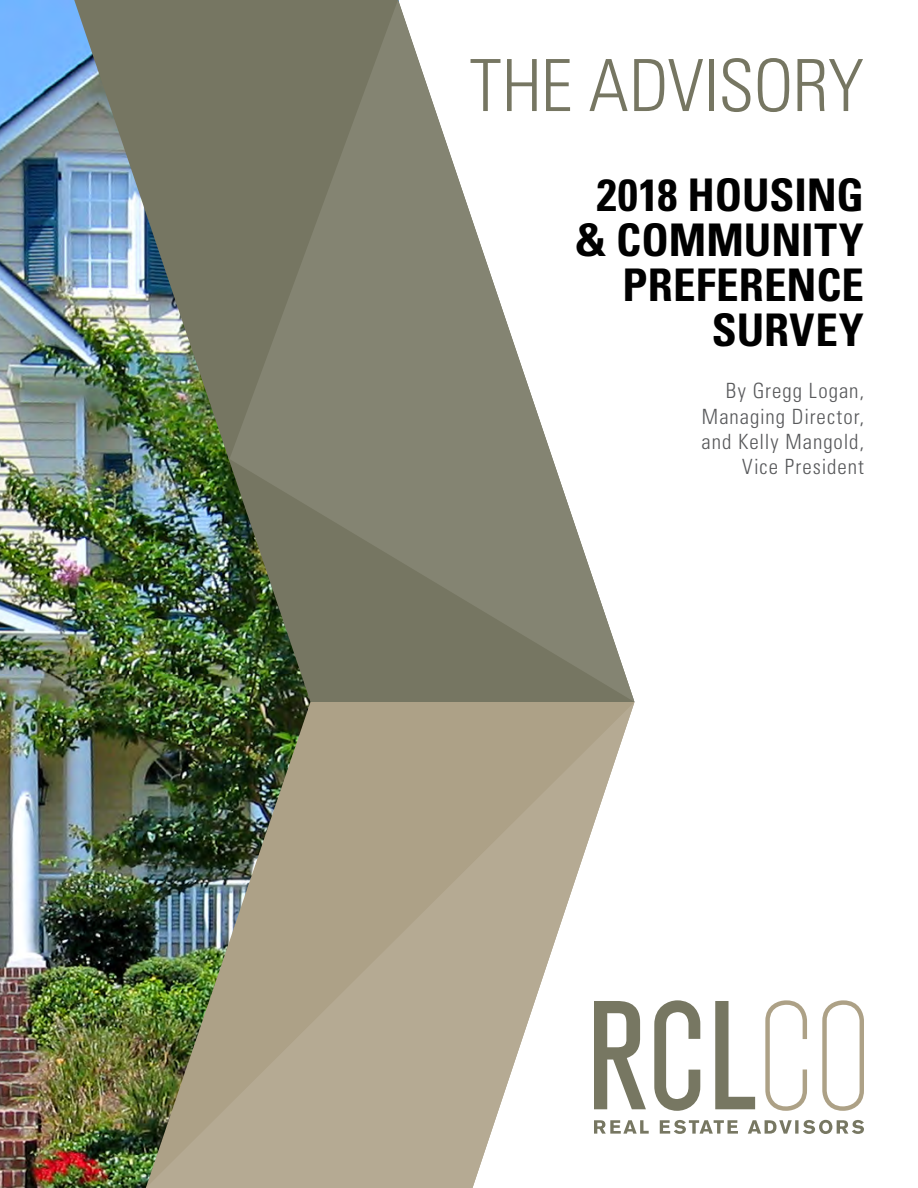
<style>
.page{position:relative;width:918px;height:1188px;background:#fff}
.page>*{position:absolute;margin:0;border:0;box-sizing:border-box;transform-origin:0 0}
.t1{font:300 condensed 72px "Univers";letter-spacing:-.01em;color:#767662}
.t2{font:700 condensed 45px/45px "Univers";color:#000;text-align:right}
.t3{font:300 condensed 21px/25.2px "Univers";letter-spacing:.045em;color:#58595b;text-align:right}
</style>
<div class="page">
<svg style="left:634px;top:1120px;width:230px;height:14px"></svg>
<svg style="left:822px;top:1000px;width:42px;height:111px"></svg>
<svg style="left:765px;top:1000px;width:42px;height:111px"></svg>
<svg style="left:634px;top:1006px;width:12px;height:103px"></svg>
<svg style="left:654px;top:1000px;width:46px;height:111px"></svg>
<svg style="left:715px;top:1001px;width:40px;height:108px"></svg>
<img style="left:0;top:0;width:146px;height:1188px">
<img style="left:74px;top:0;width:156px;height:702px">
<svg style="left:230px;top:0;width:404px;height:702px"></svg>
<svg style="left:146px;top:702px;width:488px;height:486px"></svg>
<h1 class="t1" style="left:470px;top:42px;width:396px">THE ADVISORY</h1>
<h2 class="t2" style="left:576px;top:173px;width:289px">2018 HOUSING &amp; COMMUNITY<br>PREFERENCE<br>SURVEY</h2>
<p class="t3" style="left:701px;top:378px;width:164px">By Gregg Logan,<br>Managing Director, and Kelly Mangold,<br>Vice President</p>
</div>
